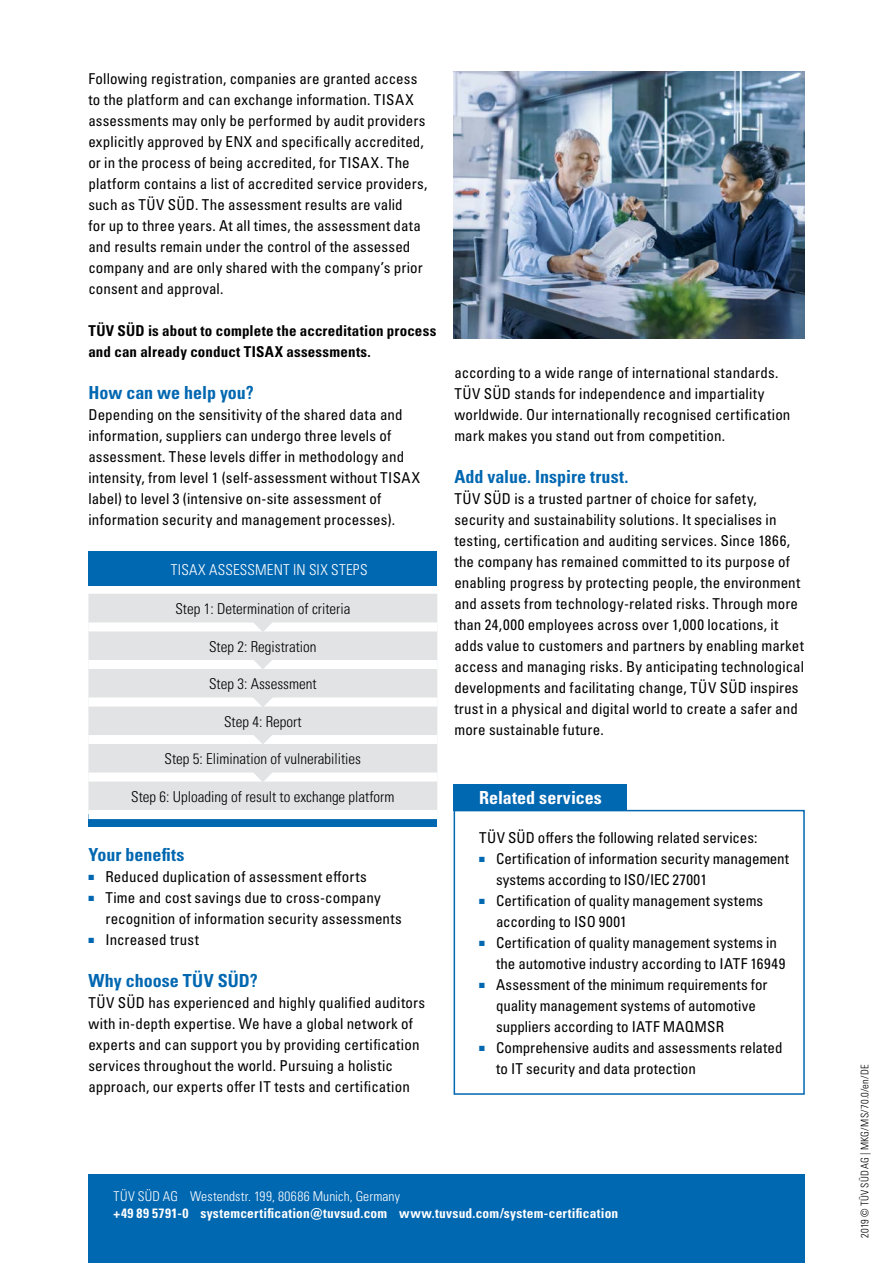
<style>
.page{position:relative;width:893px;height:1263px;background:#fff}
.page>*{position:absolute;margin:0;border:0;box-sizing:border-box;transform-origin:0 0}
.t1{font:18px "Univers LTCYR 67 Bold Cond";color:#0067b1}
.t2{font:18px "Univers LTCYR 67 Bold Cond";letter-spacing:.005em;color:#fff}
.t3{font:condensed 15px/21px "Univers LTCYR 57";letter-spacing:.01em;color:#000}
.t4{font:15px "Univers LTCYR 47 Light Cond";color:#000}
.t5{font:15px/21px "Univers LTCYR 67 Bold Cond";letter-spacing:.01em;color:#000}
.t6{font:15px "Univers LTCYR 47 Light Cond";letter-spacing:.015em;color:#fff}
.t7{font:13.5px "Univers LTCYR 67 Bold Cond";letter-spacing:.02em;color:#fff}
.t8{font:13.5px "Univers LTCYR 47 Light Cond";letter-spacing:.01em;color:#fff}
.t9{font:10.5px "Univers LTCYR 47 Light Cond";letter-spacing:.01em;color:#000}
.s1{color:#0067b1}
</style>
<div class="page">
<div style="left:88px;top:1174px;width:717px;height:89px;background:#0067b1"></div>
<div style="left:88px;top:552px;width:349px;height:34px;background:#0067b1"></div>
<div style="left:88px;top:594px;width:349px;height:216px;background:#e2e3e4"></div>
<div style="left:88px;top:814px;width:349px;height:13px;background:#0067b1"></div>
<div style="left:88px;top:622px;width:349px;height:9px;background:#fff"></div>
<div style="left:88px;top:660px;width:349px;height:9px;background:#fff"></div>
<div style="left:88px;top:697px;width:349px;height:9px;background:#fff"></div>
<div style="left:88px;top:735px;width:349px;height:9px;background:#fff"></div>
<div style="left:88px;top:772px;width:349px;height:9px;background:#fff"></div>
<div style="left:88px;top:810px;width:349px;height:9px;background:#fff"></div>
<svg style="left:250px;top:620px;width:25px;height:12px"></svg>
<svg style="left:250px;top:695px;width:25px;height:12px"></svg>
<svg style="left:250px;top:657px;width:25px;height:12px"></svg>
<svg style="left:250px;top:770px;width:25px;height:12px"></svg>
<svg style="left:250px;top:732px;width:25px;height:12px"></svg>
<div style="left:454px;top:810px;width:351px;height:285px;border:2px solid #0067b1"></div>
<div style="left:454px;top:784px;width:173px;height:27px;background:#0067b1"></div>
<img style="left:453px;top:71px;width:352px;height:268px">
<p class="t3" style="left:88px;top:68px;width:341px">Following registration, companies are granted access to the platform and can exchange information. TISAX assessments may only be performed by audit providers explicitly approved by ENX and specifically accredited, or in the process of being accredited, for TISAX. The platform contains a list of accredited service providers, such as TÜV SÜD. The assessment results are valid<br>for up to three years. At all times, the assessment data and results remain under the control of the assessed company and are only shared with the company’s prior consent and approval.</p>
<p class="t5" style="left:88px;top:320px;width:349px">TÜV SÜD is about to complete the accreditation process and can already conduct TISAX assessments.</p>
<p class="t1" style="left:88px;top:382px;width:167px">How can we help you?</p>
<p class="t3" style="left:88px;top:404px;width:333px">Depending on the sensitivity of the shared data and information, suppliers can undergo three levels of assessment. These levels differ in methodology and intensity, from level 1 (self-assessment without TISAX label) to level 3 (intensive on-site assessment of information security and management processes).</p>
<p class="t6" style="left:171px;top:559px;width:198px">TISAX ASSESSMENT IN SIX STEPS</p>
<p class="t4" style="left:175px;top:599px;width:176px">Step 1: Determination of criteria</p>
<p class="t4" style="left:209px;top:636px;width:109px">Step 2: Registration</p>
<p class="t4" style="left:209px;top:674px;width:109px">Step 3: Assessment</p>
<p class="t4" style="left:224px;top:711px;width:79px">Step 4: Report</p>
<p class="t4" style="left:165px;top:749px;width:198px">Step 5: Elimination of vulnerabilities</p>
<p class="t4" style="left:131px;top:786px;width:265px">Step 6: Uploading of result to exchange platform</p>
<p class="t1" style="left:88px;top:844px;width:98px">Your benefits</p>
<p class="t3" style="left:88px;top:866px;width:280px"><span class="s1">■</span> Reduced duplication of assessment efforts</p>
<p class="t3" style="left:105px;top:887px;width:298px;text-indent:-17px"><span class="s1">■</span> Time and cost savings due to cross-company recognition of information security assessments</p>
<p class="t3" style="left:88px;top:929px;width:112px"><span class="s1">■</span> Increased trust</p>
<p class="t1" style="left:88px;top:970px;width:171px">Why choose TÜV SÜD?</p>
<p class="t3" style="left:88px;top:992px;width:338px">TÜV SÜD has experienced and highly qualified auditors with in-depth expertise. We have a global network of experts and can support you by providing certification services throughout the world. Pursuing a holistic approach, our experts offer IT tests and certification</p>
<p class="t3" style="left:454px;top:362px;width:338px">according to a wide range of international standards.<br>TÜV SÜD stands for independence and impartiality worldwide. Our internationally recognised certification mark makes you stand out from competition.</p>
<p class="t1" style="left:454px;top:466px;width:176px">Add value. Inspire trust.</p>
<p class="t3" style="left:454px;top:488px;width:351px">TÜV SÜD is a trusted partner of choice for safety, security and sustainability solutions. It specialises in testing, certification and auditing services. Since 1866, the company has remained committed to its purpose of enabling progress by protecting people, the environment and assets from technology-related risks. Through more than 24,000 employees across over 1,000 locations, it adds value to customers and partners by enabling market access and managing risks. By anticipating technological developments and facilitating change, TÜV SÜD inspires trust in a physical and digital world to create a safer and more sustainable future.</p>
<p class="t2" style="left:479px;top:787px;width:124px">Related services</p>
<p class="t3" style="left:479px;top:827px;width:280px">TÜV SÜD offers the following related services:</p>
<p class="t3" style="left:496px;top:848px;width:294px;text-indent:-17px"><span class="s1">■</span> Certification of information security management systems according to ISO/IEC 27001</p>
<p class="t3" style="left:496px;top:890px;width:269px;text-indent:-17px"><span class="s1">■</span> Certification of quality management systems according to ISO 9001</p>
<p class="t3" style="left:496px;top:932px;width:291px;text-indent:-17px"><span class="s1">■</span> Certification of quality management systems in the automotive industry according to IATF 16949</p>
<p class="t3" style="left:496px;top:974px;width:273px;text-indent:-17px"><span class="s1">■</span> Assessment of the minimum requirements for quality management systems of automotive suppliers according to IATF MAQMSR</p>
<p class="t3" style="left:496px;top:1037px;width:288px;text-indent:-17px"><span class="s1">■</span> Comprehensive audits and assessments related to IT security and data protection</p>
<p class="t8" style="left:114px;top:1187px;width:288px">TÜV SÜD AG Westendstr. 199, 80686 Munich, Germany</p>
<p class="t7" style="left:114px;top:1204px;width:506px">+49 89 5791-0 systemcertification@tuvsud.com www.tuvsud.com/system-certification</p>
<p class="t9" style="left:858px;top:1238px;width:174px;rotate:-90deg">2019 © TÜV SÜD AG | MKG/MS/70.0/en/DE</p>
</div>
